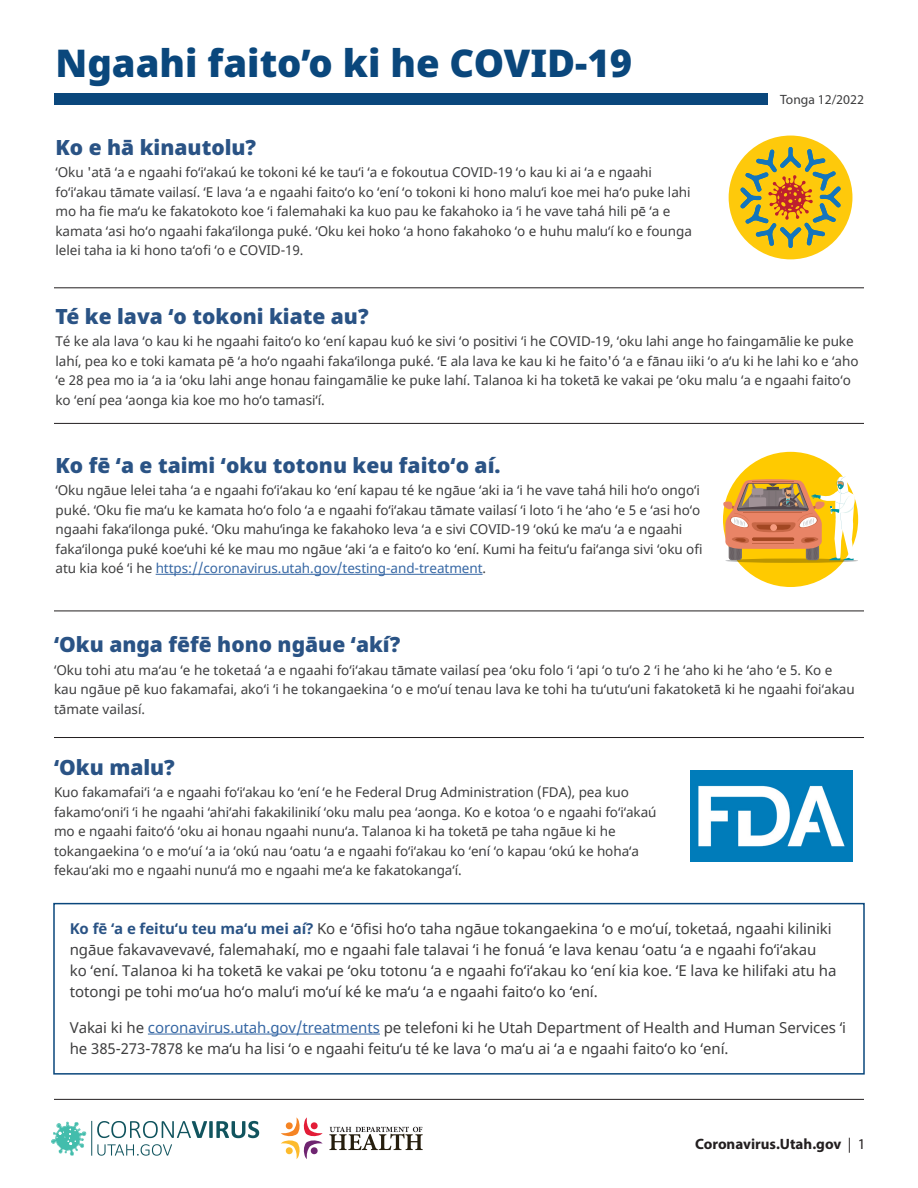
<style>
.page{position:relative;width:918px;height:1188px;background:#fff}
.page>*{position:absolute;margin:0;border:0;box-sizing:border-box;transform-origin:0 0}
.t1{font:900 38.25px "Noto Sans";color:#0a477c}
.t2{font:900 21px "Noto Sans";color:#2a5385}
.t3{font:15px/21px "Noto Sans";letter-spacing:-.005em;color:#3e3e3f}
.t4{font:700 15px "Myriad Pro";color:#231f20}
.t5{font:13.5px/19.5px "Noto Sans";letter-spacing:-.005em;color:#3e3e3f}
.t6{font:13.5px "Myriad Pro";color:#3e3e3f}
.s1{color:#3667a4}
.s2{font-weight:700;color:#2a5385}
.s3{font-weight:400}
</style>
<div class="page">
<svg style="left:51px;top:1122px;width:36px;height:34px"></svg>
<svg style="left:97px;top:1144px;width:75px;height:12px"></svg>
<svg style="left:97px;top:1121px;width:162px;height:17px"></svg>
<hr style="left:91px;top:1121px;width:1px;height:35px;background:#11545e">
<hr style="left:54px;top:1099px;width:810px;height:1px;background:#231f20">
<div style="left:54px;top:93px;width:714px;height:11px;background:#0a477c"></div>
<hr style="left:54px;top:288px;width:810px;height:1px;background:#231f20">
<hr style="left:54px;top:423px;width:810px;height:1px;background:#231f20">
<hr style="left:54px;top:611px;width:810px;height:1px;background:#231f20">
<hr style="left:54px;top:737px;width:810px;height:1px;background:#231f20">
<div style="left:729px;top:136px;width:123px;height:123px;background:#fec90b;border-radius:50%"></div>
<svg style="left:740px;top:147px;width:101px;height:101px"></svg>
<hr style="left:156px;top:574px;width:327px;height:1px;background:#3667a4">
<div style="left:723px;top:452px;width:135px;height:135px;background:#ffca00;border-radius:50%"></div>
<svg style="left:725px;top:559px;width:133px;height:4px"></svg>
<svg style="left:723px;top:476px;width:133px;height:84px"></svg>
<img style="left:690px;top:770px;width:162px;height:91px">
<hr style="left:148px;top:1034px;width:232px;height:1px;background:#3667a4">
<div style="left:53px;top:903px;width:812px;height:172px;border:2px solid #0a477c"></div>
<svg style="left:329px;top:1127px;width:94px;height:23px"></svg>
<svg style="left:281px;top:1117px;width:42px;height:42px"></svg>
<p class="t1" style="left:56px;top:41px;width:578px">Ngaahi faito’o ki he COVID-19</p>
<p class="t2" style="left:56px;top:135px;width:202px">Ko e hā kinautolu?</p>
<p class="t5" style="left:56px;top:163px;width:638px">ʻOku 'atā ʻa e ngaahi foʻiʻakaú ke tokoni ké ke tauʻi ʻa e fokoutua COVID-19 ʻo kau ki ai ʻa e ngaahi foʻiʻakau tāmate vailasí. ʻE lava ʻa e ngaahi faitoʻo ko ʻení ʻo tokoni ki hono maluʻi koe mei haʻo puke lahi mo ha fie maʻu ke fakatokoto koe ʻi falemahaki ka kuo pau ke fakahoko ia ʻi he vave tahá hili pē ʻa e kamata ʻasi hoʻo ngaahi fakaʻilonga puké. ʻOku kei hoko ʻa hono fakahoko ʻo e huhu maluʻí ko e founga lelei taha ia ki hono taʻofi ʻo e COVID-19.</p>
<p class="t6" style="left:780px;top:91px;width:85px">Tonga 12/2022</p>
<p class="t2" style="left:56px;top:304px;width:315px">Té ke lava ʻo tokoni kiate au?</p>
<p class="t5" style="left:56px;top:332px;width:805px">Té ke ala lava ʻo kau ki he ngaahi faitoʻo ko ʻení kapau kuó ke sivi ʻo positivi ʻi he COVID-19, ʻoku lahi ange ho faingamālie ke puke lahí, pea ko e toki kamata pē ʻa hoʻo ngaahi fakaʻilonga puké. ʻE ala lava ke kau ki he faito'ó ʻa e fānau iiki ʻo aʻu ki he lahi ko e ʻaho ʻe 28 pea mo ia ʻa ia ʻoku lahi ange honau faingamālie ke puke lahí. Talanoa ki ha toketā ke vakai pe ʻoku malu ʻa e ngaahi faitoʻo ko ʻení pea ʻaonga kia koe mo hoʻo tamasiʻí.</p>
<p class="t2" style="left:56px;top:453px;width:447px">Ko fē ʻa e taimi ʻoku totonu keu faitoʻo aí.</p>
<p class="t5" style="left:56px;top:481px;width:648px">ʻOku ngāue lelei taha ʻa e ngaahi foʻiʻakau ko ʻení kapau té ke ngāue ʻaki ia ʻi he vave tahá hili hoʻo ongoʻi puké. ʻOku fie maʻu ke kamata hoʻo folo ʻa e ngaahi foʻiʻakau tāmate vailasí ʻi loto ʻi he ʻaho ʻe 5 e ʻasi hoʻo ngaahi fakaʻilonga puké. ʻOku mahuʻinga ke fakahoko leva ʻa e sivi COVID-19 ʻokú ke maʻu ʻa e ngaahi fakaʻilonga puké koeʻuhi ké ke mau mo ngāue ʻaki ʻa e faitoʻo ko ʻení. Kumi ha feituʻu faiʻanga sivi ʻoku ofi atu kia koé ʻi he <span class="s1">https://coronavirus.utah.gov/testing-and-treatment</span>.</p>
<p class="t2" style="left:54px;top:633px;width:348px">ʻOku anga fēfē hono ngāue ʻakí?</p>
<p class="t5" style="left:54px;top:660px;width:802px">ʻOku tohi atu maʻau ʻe he toketaá ʻa e ngaahi foʻiʻakau tāmate vailasí pea ʻoku folo ʻi ʻapi ʻo tuʻo 2 ʻi he ʻaho ki he ʻaho ʻe 5. Ko e kau ngāue pē kuo fakamafai, akoʻi ʻi he tokangaekina ʻo e moʻuí tenau lava ke tohi ha tuʻutuʻuni fakatoketā ki he ngaahi foiʻakau tāmate vailasí.</p>
<p class="t2" style="left:54px;top:755px;width:122px">ʻOku malu?</p>
<p class="t5" style="left:54px;top:783px;width:604px">Kuo fakamafaiʻi ʻa e ngaahi foʻiʻakau ko ʻení ʻe he Federal Drug Administration (FDA), pea kuo fakamoʻoniʻi ʻi he ngaahi ʻahiʻahi fakakilinikí ʻoku malu pea ʻaonga. Ko e kotoa ʻo e ngaahi foʻiʻakaú mo e ngaahi faitoʻó ʻoku ai honau ngaahi nunuʻa. Talanoa ki ha toketā pe taha ngāue ki he tokangaekina ʻo e moʻuí ʻa ia ʻokú nau ʻoatu ʻa e ngaahi foʻiʻakau ko ʻení ʻo kapau ʻokú ke hohaʻa fekauʻaki mo e ngaahi nunuʻá mo e ngaahi meʻa ke fakatokangaʻí.</p>
<p class="t3" style="left:70px;top:919px;width:768px"><span class="s2">Ko fē ʻa e feituʻu teu maʻu mei aí?</span> Ko e ʻōfisi hoʻo taha ngāue tokangaekina ʻo e moʻuí, toketaá, ngaahi kiliniki ngāue fakavavevavé, falemahakí, mo e ngaahi fale talavai ʻi he fonuá ʻe lava kenau ʻoatu ʻa e ngaahi foʻiʻakau ko ʻení. Talanoa ki ha toketā ke vakai pe ʻoku totonu ʻa e ngaahi foʻiʻakau ko ʻení kia koe. ʻE lava ke hilifaki atu ha totongi pe tohi moʻua hoʻo maluʻi moʻuí ké ke maʻu ʻa e ngaahi faitoʻo ko ʻení.</p>
<p class="t3" style="left:70px;top:1018px;width:778px">Vakai ki he <span class="s1">coronavirus.utah.gov/treatments</span> pe telefoni ki he Utah Department of Health and Human Services ʻi he 385-273-7878 ke maʻu ha lisi ʻo e ngaahi feituʻu té ke lava ʻo maʻu ai ʻa e ngaahi faitoʻo ko ʻení.</p>
<p class="t4" style="left:695px;top:1134px;width:172px">Coronavirus.Utah.gov <span class="s3">| 1</span></p>
</div>
